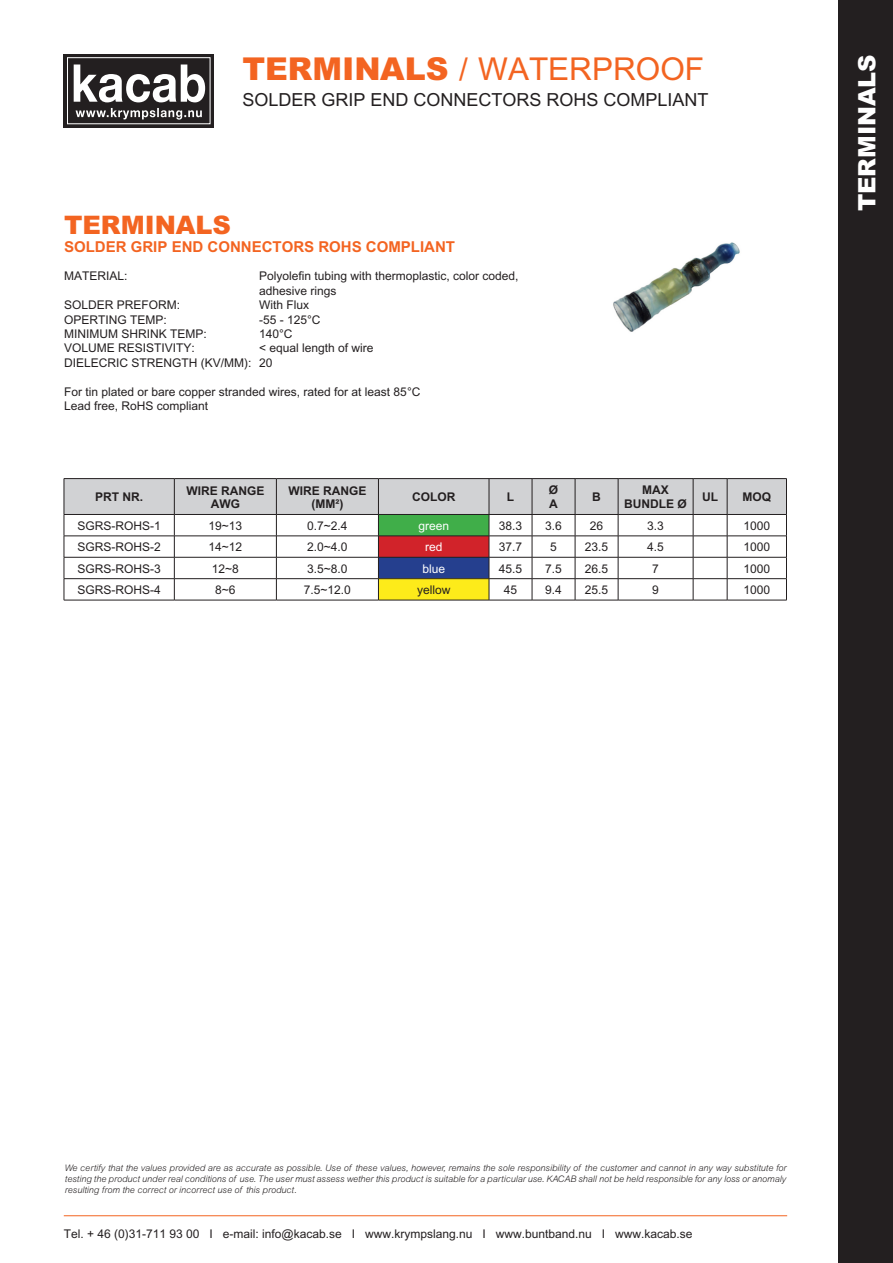
<style>
.page{position:relative;width:893px;height:1263px;background:#fff}
.page>*{position:absolute;margin:0;border:0;box-sizing:border-box;transform-origin:0 0}
.t1{font:31.5px "Arial";color:#f36421}
.t2{font:900 25.5px "Arial";color:#f36421}
.t3{font:900 24px "Arial";color:#fff}
.t4{font:18px "Arial";color:#231f20}
.t5{font:700 15px "Arial";color:#f36421}
.t6{font:12px/14.4px "Arial";color:#231f20}
.t7{font:700 12px/13.5px "Arial";color:#231f20;text-align:center}
.t8{font:12px "Arial";color:#fff}
.t9{font:italic 300 9px/10.8px "Arial";color:#231f20;text-align:justify}
.s1{font-weight:900}
</style>
<div class="page">
<div style="left:839px;top:0;width:54px;height:1263px;background:#231f20"></div>
<hr style="left:64px;top:1215px;width:723px;height:1px;background:#f36421">
<div style="left:64px;top:54px;width:150px;height:73px;background:#231f20"></div>
<div style="left:67px;top:57px;width:143px;height:67px;border:1px solid #fff"></div>
<svg style="left:74px;top:64px;width:131px;height:38px"></svg>
<svg style="left:76px;top:108px;width:126px;height:12px"></svg>
<img style="left:613px;top:242px;width:127px;height:90px">
<hr style="left:64px;top:478px;width:110px;height:1px;background:#231f20">
<hr style="left:174px;top:478px;width:102px;height:1px;background:#231f20">
<hr style="left:276px;top:478px;width:102px;height:1px;background:#231f20">
<hr style="left:378px;top:478px;width:111px;height:1px;background:#231f20">
<hr style="left:489px;top:478px;width:43px;height:1px;background:#231f20">
<hr style="left:532px;top:478px;width:43px;height:1px;background:#231f20">
<hr style="left:575px;top:478px;width:43px;height:1px;background:#231f20">
<hr style="left:618px;top:478px;width:75px;height:1px;background:#231f20">
<hr style="left:693px;top:478px;width:34px;height:1px;background:#231f20">
<hr style="left:727px;top:478px;width:60px;height:1px;background:#231f20">
<svg style="left:64px;top:479px;width:723px;height:121px"></svg>
<hr style="left:64px;top:600px;width:110px;height:1px;background:#231f20">
<hr style="left:174px;top:600px;width:102px;height:1px;background:#231f20">
<hr style="left:276px;top:600px;width:102px;height:1px;background:#231f20">
<hr style="left:378px;top:600px;width:111px;height:1px;background:#231f20">
<hr style="left:489px;top:600px;width:43px;height:1px;background:#231f20">
<hr style="left:532px;top:600px;width:43px;height:1px;background:#231f20">
<hr style="left:575px;top:600px;width:43px;height:1px;background:#231f20">
<hr style="left:618px;top:600px;width:75px;height:1px;background:#231f20">
<hr style="left:693px;top:600px;width:34px;height:1px;background:#231f20">
<hr style="left:727px;top:600px;width:60px;height:1px;background:#231f20">
<p class="t1" style="left:242px;top:51px;width:463px"><span class="s1">TERMINALS</span> / WATERPROOF</p>
<p class="t4" style="left:242px;top:89px;width:468px">SOLDER GRIP END CONNECTORS ROHS COMPLIANT</p>
<p class="t2" style="left:64px;top:208px;width:168px">TERMINALS</p>
<p class="t5" style="left:64px;top:237px;width:392px">SOLDER GRIP END CONNECTORS ROHS COMPLIANT</p>
<p class="t6" style="left:64px;top:269px;width:65px">MATERIAL:</p>
<p class="t6" style="left:259px;top:269px;width:261px">Polyolefin tubing with thermoplastic, color coded, adhesive rings</p>
<p class="t6" style="left:64px;top:298px;width:118px">SOLDER PREFORM:</p>
<p class="t6" style="left:259px;top:298px;width:52px">With Flux</p>
<p class="t6" style="left:64px;top:312px;width:104px">OPERTING TEMP:</p>
<p class="t6" style="left:259px;top:312px;width:63px">-55 - 125°C</p>
<p class="t6" style="left:64px;top:326px;width:144px">MINIMUM SHRINK TEMP:</p>
<p class="t6" style="left:259px;top:326px;width:35px">140°C</p>
<p class="t6" style="left:64px;top:341px;width:132px">VOLUME RESISTIVITY:</p>
<p class="t6" style="left:259px;top:341px;width:116px">&lt; equal length of wire</p>
<p class="t6" style="left:64px;top:355px;width:210px">DIELECRIC STRENGTH (KV/MM): 20</p>
<p class="t6" style="left:64px;top:384px;width:358px">For tin plated or bare copper stranded wires, rated for at least 85°C</p>
<p class="t6" style="left:64px;top:398px;width:146px">Lead free, RoHS compliant</p>
<p class="t7" style="left:95px;top:490px;width:49px">PRT NR.</p>
<p class="t7" style="left:186px;top:483px;width:79px">WIRE RANGE<br>AWG</p>
<p class="t7" style="left:288px;top:483px;width:79px">WIRE RANGE (MM²)</p>
<p class="t7" style="left:412px;top:490px;width:45px">COLOR</p>
<p class="t7" style="left:507px;top:490px;width:9px">L</p>
<p class="t7" style="left:549px;top:482px;width:11px;line-height:14.4px;text-align:left">Ø<br>A</p>
<p class="t7" style="left:592px;top:490px;width:10px">B</p>
<p class="t7" style="left:624px;top:482px;width:64px;line-height:14.4px">MAX<br>BUNDLE Ø</p>
<p class="t7" style="left:702px;top:490px;width:17px">UL</p>
<p class="t7" style="left:742px;top:490px;width:30px">MOQ</p>
<p class="t6" style="left:77px;top:518px;width:85px">SGRS-ROHS-1</p>
<p class="t6" style="left:209px;top:518px;width:35px">19~13</p>
<p class="t6" style="left:307px;top:518px;width:42px">0.7~2.4</p>
<p class="t8" style="left:418px;top:519px;width:32px">green</p>
<p class="t6" style="left:499px;top:518px;width:25px">38.3</p>
<p class="t6" style="left:545px;top:518px;width:18px">3.6</p>
<p class="t6" style="left:590px;top:518px;width:15px">26</p>
<p class="t6" style="left:647px;top:518px;width:18px">3.3</p>
<p class="t6" style="left:743px;top:518px;width:28px">1000</p>
<p class="t6" style="left:77px;top:540px;width:85px">SGRS-ROHS-2</p>
<p class="t6" style="left:209px;top:540px;width:35px">14~12</p>
<p class="t6" style="left:307px;top:540px;width:42px">2.0~4.0</p>
<p class="t8" style="left:425px;top:540px;width:19px">red</p>
<p class="t6" style="left:499px;top:540px;width:25px">37.7</p>
<p class="t6" style="left:550px;top:540px;width:8px">5</p>
<p class="t6" style="left:585px;top:540px;width:25px">23.5</p>
<p class="t6" style="left:647px;top:540px;width:18px">4.5</p>
<p class="t6" style="left:743px;top:540px;width:28px">1000</p>
<p class="t6" style="left:77px;top:561px;width:85px">SGRS-ROHS-3</p>
<p class="t6" style="left:212px;top:561px;width:29px">12~8</p>
<p class="t6" style="left:307px;top:561px;width:42px">3.5~8.0</p>
<p class="t8" style="left:422px;top:562px;width:24px">blue</p>
<p class="t6" style="left:499px;top:561px;width:25px">45.5</p>
<p class="t6" style="left:545px;top:561px;width:18px">7.5</p>
<p class="t6" style="left:585px;top:561px;width:25px">26.5</p>
<p class="t6" style="left:652px;top:561px;width:8px">7</p>
<p class="t6" style="left:743px;top:561px;width:28px">1000</p>
<p class="t6" style="left:77px;top:583px;width:85px">SGRS-ROHS-4</p>
<p class="t6" style="left:215px;top:583px;width:22px">8~6</p>
<p class="t6" style="left:304px;top:583px;width:49px">7.5~12.0</p>
<p class="t6" style="left:417px;top:583px;width:35px">yellow</p>
<p class="t6" style="left:504px;top:583px;width:15px">45</p>
<p class="t6" style="left:545px;top:583px;width:18px">9.4</p>
<p class="t6" style="left:585px;top:583px;width:25px">25.5</p>
<p class="t6" style="left:652px;top:583px;width:8px">9</p>
<p class="t6" style="left:743px;top:583px;width:28px">1000</p>
<p class="t3" style="left:852px;top:211px;width:159px;rotate:-90deg">TERMINALS</p>
<p class="t9" style="left:65px;top:1162px;width:723px">We certify that the values provided are as accurate as possible. Use of these values, however, remains the sole responsibility of the customer and cannot in any way substitute for testing the product under real conditions of use. The user must assess wether this product is suitable for a particular use. KACAB shall not be held responsible for any loss or anomaly resulting from the correct or incorrect use of this product.</p>
<p class="t6" style="left:64px;top:1226px;width:630px">Tel. + 46 (0)31-711 93 00 I e-mail: info@kacab.se I www.krympslang.nu I www.buntband.nu I www.kacab.se</p>
</div>
